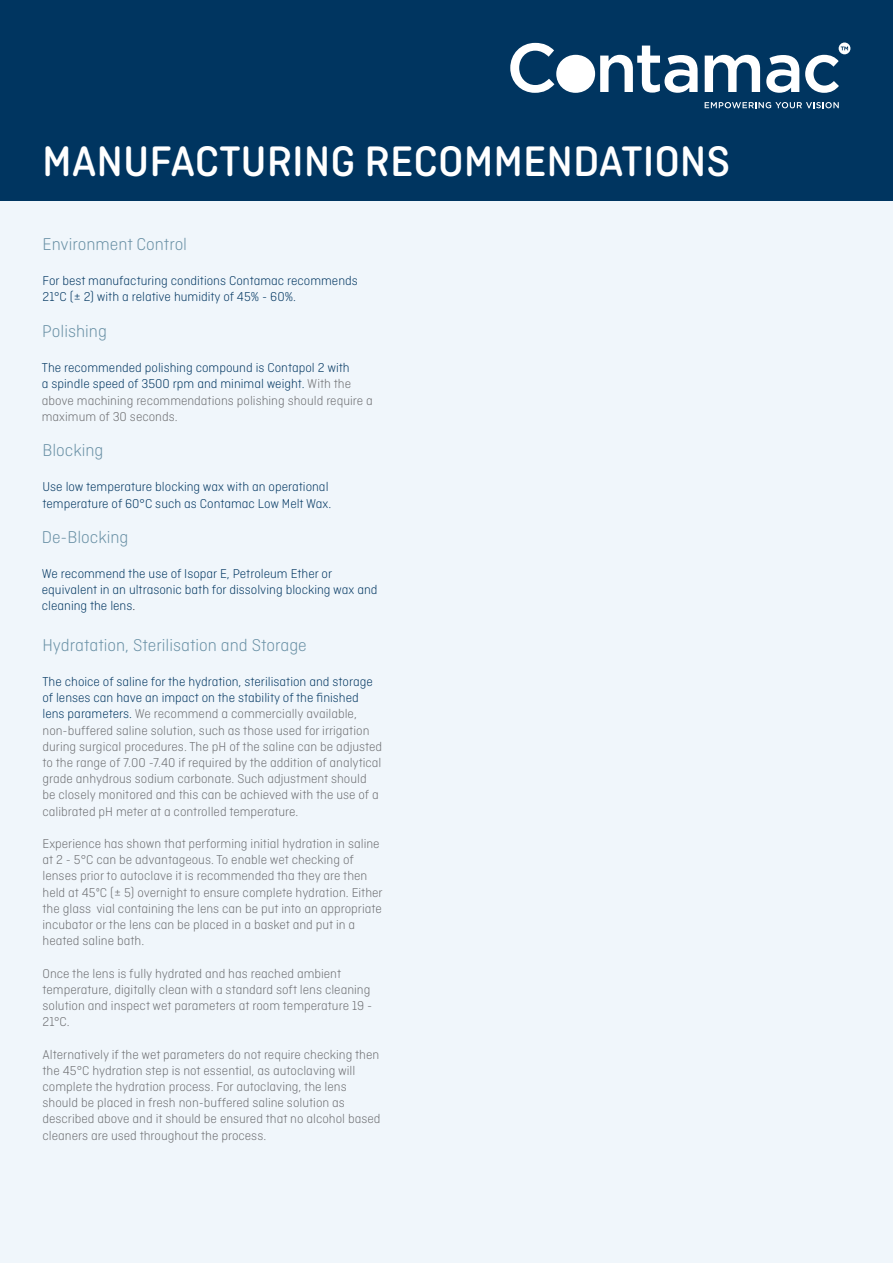
<style>
.page{position:relative;width:893px;height:1263px;background:#fff}
.page>*{position:absolute;margin:0;border:0;box-sizing:border-box;transform-origin:0 0}
.t1{font:500 45px "Ciutadella Rounded";color:#fff}
.t2{font:300 18px "Ciutadella Rounded";color:#6990a5}
.t3{font:300 13.5px/16.2px "Ciutadella Rounded";color:#6c6d70}
.t4{font:300 13.5px/16.2px "Ciutadella Rounded";color:#003560}
.s1{color:#6c6d70}
.s2{color:#231f20}
.s3{color:#003560}
</style>
<div class="page">
<div style="left:0;top:201px;width:893px;height:1062px;background:#f0f6fb"></div>
<div style="left:0;top:0;width:893px;height:201px;background:#003560"></div>
<svg style="left:510px;top:43px;width:44px;height:50px"></svg>
<div style="left:556px;top:55px;width:39px;height:38px;background:#fff;border-radius:19px"></div>
<svg style="left:600px;top:46px;width:98px;height:47px"></svg>
<svg style="left:705px;top:55px;width:55px;height:37px"></svg>
<svg style="left:766px;top:55px;width:33px;height:38px"></svg>
<svg style="left:805px;top:43px;width:45px;height:50px"></svg>
<svg style="left:705px;top:102px;width:134px;height:6px"></svg>
<p class="t1" style="left:42px;top:136px;width:690px">MANUFACTURING RECOMMENDATIONS</p>
<p class="t2" style="left:43px;top:234px;width:146px">Environment Control</p>
<p class="t4" style="left:43px;top:272px;width:317px">For best manufacturing conditions Contamac recommends<br>21°C (± 2) with a relative humidity of 45% - 60%.</p>
<p class="t2" style="left:42px;top:321px;width:66px">Polishing</p>
<p class="t4" style="left:42px;top:360px;width:332px">The recommended polishing compound is Contapol 2 with<br>a spindle speed of 3500 rpm and minimal weight. <span class="s1">With the above machining recommendations polishing should require a maximum of 30 seconds.</span></p>
<p class="t2" style="left:43px;top:441px;width:62px">Blocking</p>
<p class="t4" style="left:43px;top:479px;width:290px">Use low temperature blocking wax with an operational temperature of 60°C such as Contamac Low Melt Wax.</p>
<p class="t2" style="left:42px;top:527px;width:88px">De-Blocking</p>
<p class="t4" style="left:42px;top:565px;width:337px">We recommend the use of Isopar E, Petroleum Ether or equivalent in an ultrasonic bath for dissolving blocking wax and cleaning the lens<span class="s2">.</span></p>
<p class="t2" style="left:43px;top:635px;width:266px">Hydratation, Sterilisation and Storage</p>
<p class="t3" style="left:43px;top:673px;width:341px"><span class="s3">The choice of saline for the hydration, sterilisation and storage of lenses can have an impact on the stability of the finished lens parameters.</span> We recommend a commercially available, non-buffered saline solution, such as those used for irrigation during surgical procedures. The pH of the saline can be adjusted to the range of 7.00 -7.40 if required by the addition of analytical grade anhydrous sodium carbonate. Such adjustment should be closely monitored and this can be achieved with the use of a calibrated pH meter at a controlled temperature.</p>
<p class="t3" style="left:43px;top:835px;width:342px">Experience has shown that performing initial hydration in saline at 2 - 5°C can be advantageous. To enable wet checking of lenses prior to autoclave it is recommended tha they are then held at 45ºC (± 5) overnight to ensure complete hydration. Either the glass vial containing the lens can be put into an appropriate incubator or the lens can be placed in a basket and put in a heated saline bath.</p>
<p class="t3" style="left:43px;top:965px;width:331px">Once the lens is fully hydrated and has reached ambient temperature, digitally clean with a standard soft lens cleaning solution and inspect wet parameters at room temperature 19 - 21°C.</p>
<p class="t3" style="left:43px;top:1046px;width:339px">Alternatively if the wet parameters do not require checking then the 45°C hydration step is not essential, as autoclaving will complete the hydration process. For autoclaving, the lens should be placed in fresh non-buffered saline solution as described above and it should be ensured that no alcohol based cleaners are used throughout the process.</p>
</div>
